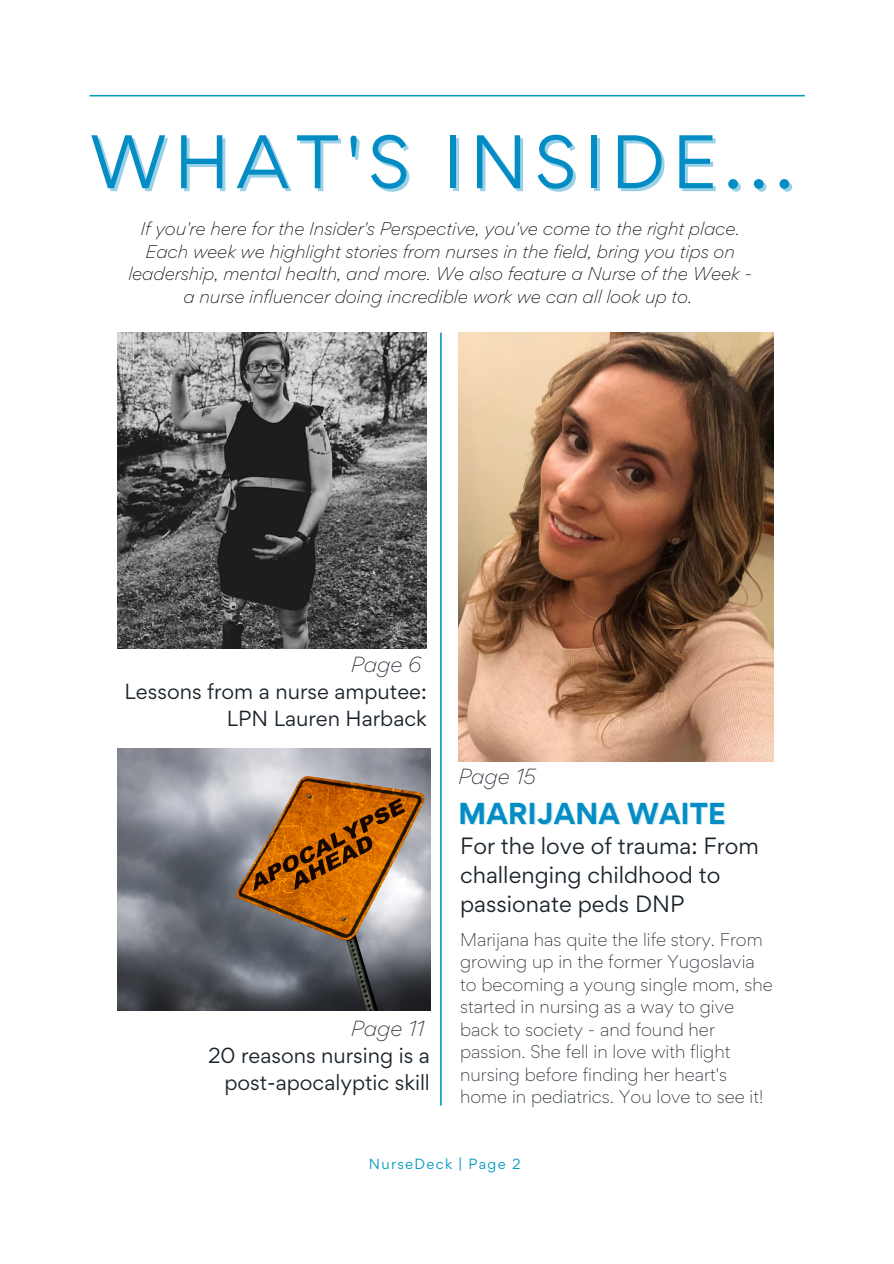
<style>
.page{position:relative;width:894px;height:1264px;background:#fff}
.page>*{position:absolute;margin:0;border:0;box-sizing:border-box;transform-origin:0 0}
.t1{font:67.5px "Gordita";letter-spacing:.1em;color:#048dc4}
.t2{font:700 27px "Gordita";color:#048dc4}
.t3{font:21px/29.2px "Gordita";color:#1b242c}
.t4{font:19.5px/27px "Gordita";color:#1b242c;text-align:right}
.t5{font:italic 300 19.5px "Gordita";color:#1b242c}
.t6{font:italic 300 16.5px/22.5px "Gordita";color:#000;text-align:center}
.t7{font:300 16.5px/22.5px "Gordita";color:#1b242c}
.t8{font:13.2px "Gordita";letter-spacing:.1em;color:#0799c2}
</style>
<div class="page">
<svg style="left:90px;top:95px;width:714px;height:1px"></svg>
<svg style="left:440px;top:333px;width:1px;height:772px"></svg>
<img style="left:458px;top:332px;width:315px;height:429px">
<img style="left:117px;top:748px;width:313px;height:262px">
<img style="left:117px;top:332px;width:310px;height:316px">
<h1 class="t1" style="left:89px;top:116px;width:705px">WHAT'S INSIDE...</h1>
<p class="t6" style="left:128px;top:217px;width:625px">If you're here for the Insider's Perspective, you've come to the right place.<br>Each week we highlight stories from nurses in the field, bring you tips on leadership, mental health, and more. We also feature a Nurse of the Week - a nurse influencer doing incredible work we can all look up to.</p>
<p class="t5" style="left:350px;top:651px;width:72px">Page 6</p>
<p class="t4" style="left:124px;top:677px;width:304px">Lessons from a nurse amputee:<br>LPN Lauren Harback</p>
<p class="t5" style="left:350px;top:1015px;width:75px">Page 11</p>
<p class="t4" style="left:208px;top:1041px;width:223px">20 reasons nursing is a post-apocalyptic skill</p>
<p class="t5" style="left:458px;top:763px;width:79px">Page 15</p>
<h2 class="t2" style="left:458px;top:795px;width:269px">MARIJANA WAITE</h2>
<p class="t3" style="left:460px;top:830px;width:300px">For the love of trauma: From challenging childhood to passionate peds DNP</p>
<p class="t7" style="left:460px;top:927px;width:314px">Marijana has quite the life story. From growing up in the former Yugoslavia to becoming a young single mom, she started in nursing as a way to give back to society - and found her passion. She fell in love with flight nursing before finding her heart's home in pediatrics. You love to see it!</p>
<p class="t8" style="left:369px;top:1154px;width:153px">NurseDeck | Page 2</p>
</div>
